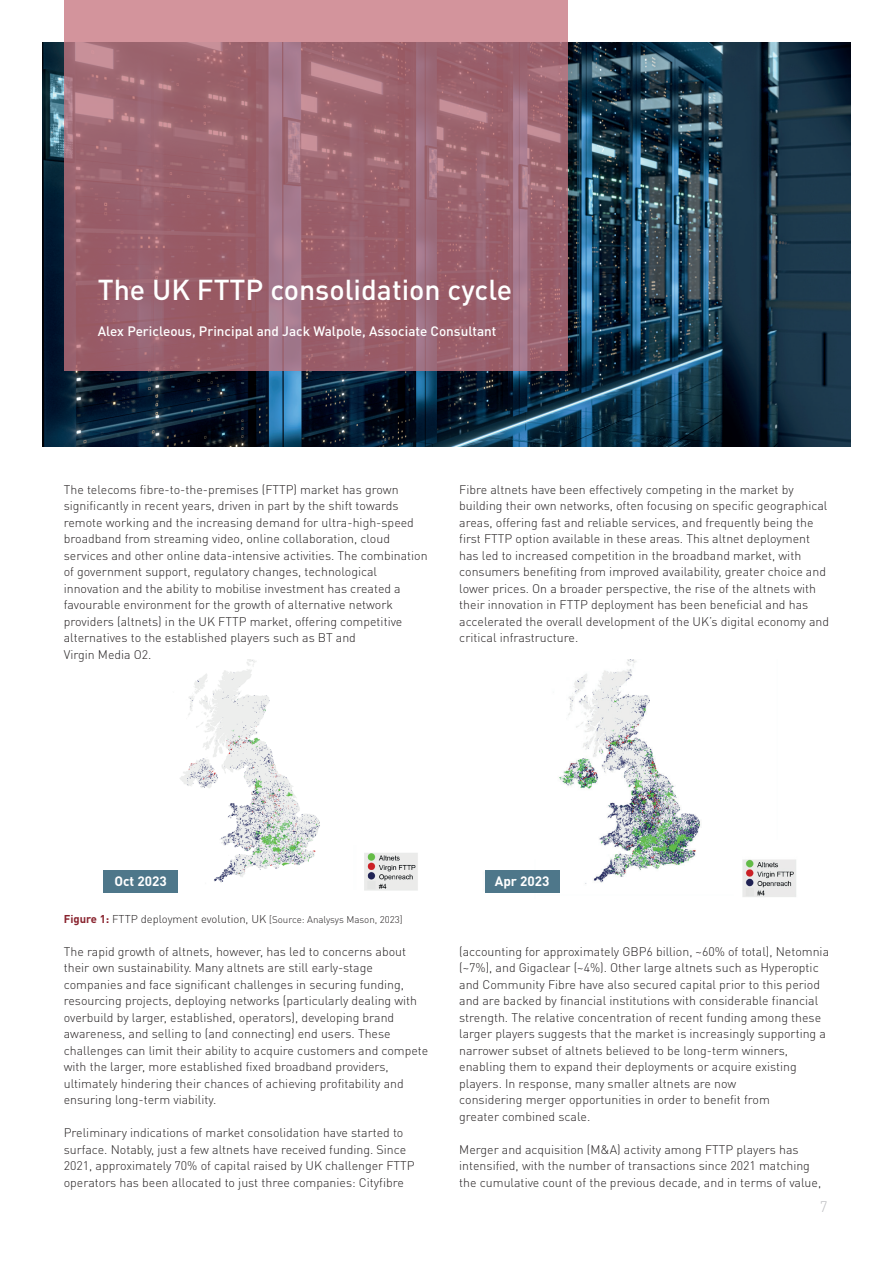
<style>
.page{position:relative;width:893px;height:1263px;background:#fff}
.page>*{position:absolute;margin:0;border:0;box-sizing:border-box;transform-origin:0 0}
.t1{font:500 28.5px "DINOT";color:#fff}
.t2{font:300 15px "DINOT";color:#bcbdc0}
.t3{font:500 13.5px "DINOT";color:#fff}
.t4{font:700 13.5px "DINOT";color:#fff}
.t5{font:300 12.3px/16.5px "DINOT";color:#231f20}
.t6{font:300 9.75px "DINOT";color:#231f20}
.s1{font-weight:700;font-size:11.25px;color:#88222d}
.s2{font-size:11.25px}
</style>
<div class="page">
<img style="left:43px;top:43px;width:807px;height:403px">
<svg style="left:64px;top:0;width:504px;height:371px;background:#a36a76"></svg>
<img style="left:180px;top:659px;width:238px;height:232px">
<img style="left:559px;top:659px;width:237px;height:238px">
<div style="left:103px;top:870px;width:75px;height:23px;background:#4e778a"></div>
<div style="left:485px;top:870px;width:75px;height:23px;background:#4e778a"></div>
<h1 class="t1" style="left:98px;top:271px;width:416px">The UK FTTP consolidation cycle</h1>
<p class="t3" style="left:98px;top:322px;width:400px">Alex Pericleous, Principal and Jack Walpole, Associate Consultant</p>
<p class="t5" style="left:64px;top:481px;width:365px">The telecoms fibre-to-the-premises (FTTP) market has grown significantly in recent years, driven in part by the shift towards remote working and the increasing demand for ultra-high-speed broadband from streaming video, online collaboration, cloud services and other online data-intensive activities. The combination of government support, regulatory changes, technological innovation and the ability to mobilise investment has created a favourable environment for the growth of alternative network providers (altnets) in the UK FTTP market, offering competitive alternatives to the established players such as BT and<br>Virgin Media O2.</p>
<p class="t5" style="left:459px;top:481px;width:371px">Fibre altnets have been effectively competing in the market by building their own networks, often focusing on specific geographical areas, offering fast and reliable services, and frequently being the first FTTP option available in these areas. This altnet deployment has led to increased competition in the broadband market, with consumers benefiting from improved availability, greater choice and lower prices. On a broader perspective, the rise of the altnets with their innovation in FTTP deployment has been beneficial and has accelerated the overall development of the UK’s digital economy and critical infrastructure.</p>
<p class="t4" style="left:114px;top:872px;width:54px">Oct 2023</p>
<p class="t4" style="left:495px;top:872px;width:56px">Apr 2023</p>
<p class="t6" style="left:64px;top:913px;width:340px"><span class="s1">Figure 1:</span> <span class="s2">FTTP deployment evolution, UK</span> [Source: Analysys Mason, 2023]</p>
<p class="t5" style="left:64px;top:943px;width:366px">The rapid growth of altnets, however, has led to concerns about their own sustainability. Many altnets are still early-stage companies and face significant challenges in securing funding, resourcing projects, deploying networks (particularly dealing with overbuild by larger, established, operators), developing brand awareness, and selling to (and connecting) end users. These challenges can limit their ability to acquire customers and compete with the larger, more established fixed broadband providers, ultimately hindering their chances of achieving profitability and ensuring long-term viability.</p>
<p class="t5" style="left:64px;top:1124px;width:352px">Preliminary indications of market consolidation have started to surface. Notably, just a few altnets have received funding. Since 2021, approximately 70% of capital raised by UK challenger FTTP operators has been allocated to just three companies: Cityfibre</p>
<p class="t5" style="left:459px;top:943px;width:371px">(accounting for approximately GBP6 billion, ~60% of total), Netomnia (~7%), and Gigaclear (~4%). Other large altnets such as Hyperoptic and Community Fibre have also secured capital prior to this period and are backed by financial institutions with considerable financial strength. The relative concentration of recent funding among these larger players suggests that the market is increasingly supporting a narrower subset of altnets believed to be long-term winners, enabling them to expand their deployments or acquire existing players. In response, many smaller altnets are now<br>considering merger opportunities in order to benefit from<br>greater combined scale.</p>
<p class="t5" style="left:459px;top:1141px;width:363px">Merger and acquisition (M&amp;A) activity among FTTP players has intensified, with the number of transactions since 2021 matching the cumulative count of the previous decade, and in terms of value,</p>
<p class="t2" style="left:820px;top:1197px;width:9px">7</p>
</div>
